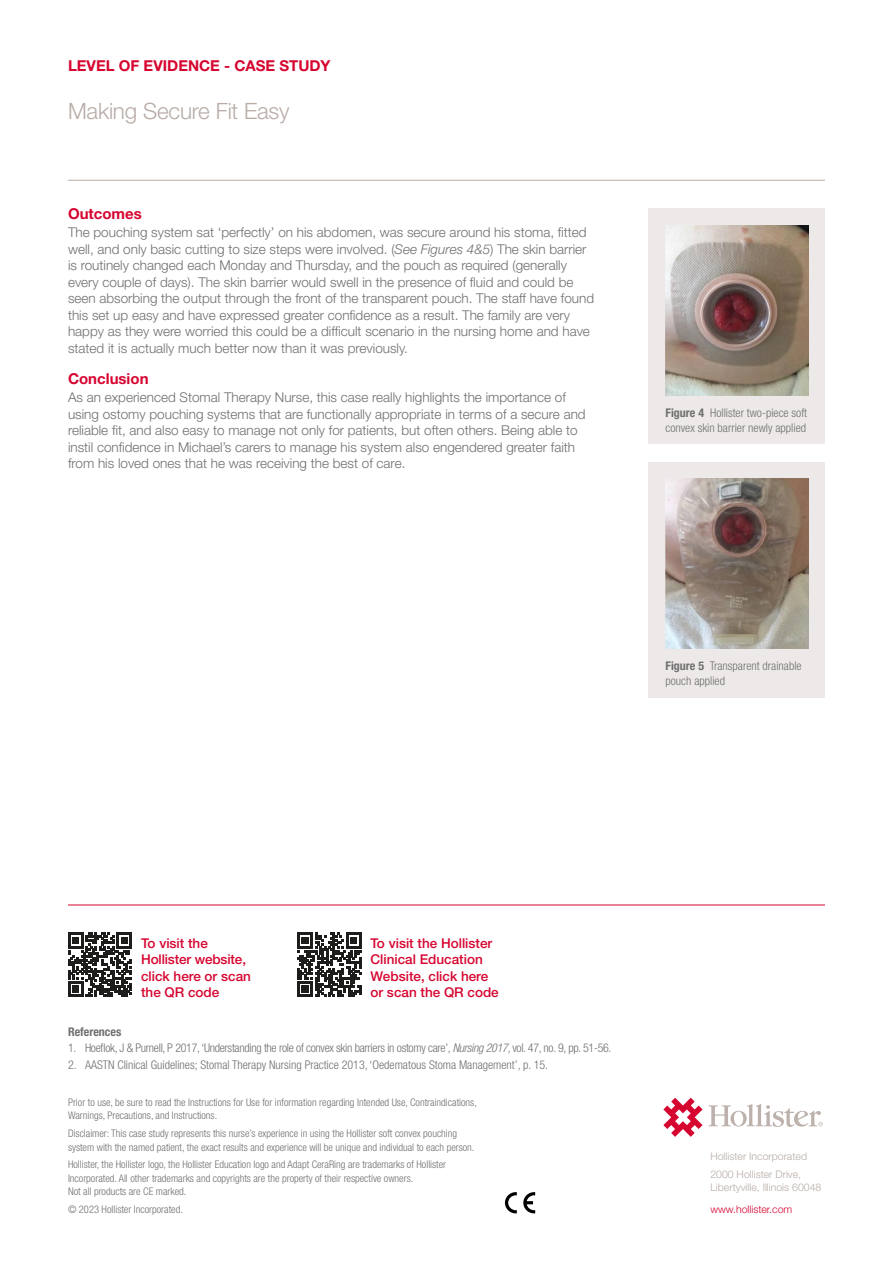
<style>
.page{position:relative;width:893px;height:1263px;background:#fff}
.page>*{position:absolute;margin:0;border:0;box-sizing:border-box;transform-origin:0 0}
.t1{font:300 22.5px "Helvetica Neue LT Pro";letter-spacing:-.01em;color:#b8aca7}
.t2{font:700 15px "Helvetica Neue LT Pro";color:#d60530}
.t3{font:700 15px "Helvetica Neue LT Std";color:#d60530}
.t4{font:300 13.5px/16.5px "Helvetica Neue LT Pro";color:#706f6f}
.t5{font:500 13.5px/16.5px "Helvetica Neue LT Pro";color:#d60530}
.t6{font:300 condensed 12px/15px "Helvetica Neue LT Pro";color:#706f6f}
.t7{font:300 condensed 12px "Helvetica Neue LT Pro";letter-spacing:-.025em;color:#706f6f}
.t8{font:700 condensed 12px "Helvetica Neue LT Pro";color:#706f6f}
.t9{font:300 condensed 10.5px/13.5px "Helvetica Neue LT Pro";color:#706f6f}
.t10{font:300 10.5px/17.7px "Helvetica Neue LT Pro";color:#b8aca7}
.t11{font:300 10.5px "Helvetica Neue LT Pro";color:#d60530}
.s1{font-style:italic}
.s2{font-weight:700}
</style>
<div class="page">
<hr style="left:68px;top:905px;width:757px;height:1px;background:#d60530">
<svg style="left:505px;top:1192px;width:12px;height:21px"></svg>
<svg style="left:523px;top:1192px;width:12px;height:21px"></svg>
<hr style="left:68px;top:180px;width:757px;height:1px;background:#b8aca7">
<div style="left:648px;top:462px;width:177px;height:235px;background:#ede9e8"></div>
<img style="left:666px;top:478px;width:142px;height:170px">
<div style="left:648px;top:208px;width:177px;height:236px;background:#ede9e8"></div>
<img style="left:666px;top:225px;width:142px;height:170px">
<svg style="left:297px;top:933px;width:64px;height:64px"></svg>
<svg style="left:68px;top:933px;width:64px;height:64px"></svg>
<svg style="left:663px;top:1098px;width:39px;height:39px"></svg>
<svg style="left:708px;top:1104px;width:115px;height:23px"></svg>
<p class="t2" style="left:68px;top:57px;width:264px">LEVEL OF EVIDENCE - CASE STUDY</p>
<h1 class="t1" style="left:68px;top:97px;width:223px">Making Secure Fit Easy</h1>
<p class="t3" style="left:68px;top:204px;width:75px">Outcomes</p>
<p class="t4" style="left:68px;top:224px;width:528px">The pouching system sat ‘perfectly’ on his abdomen, was secure around his stoma, fitted well, and only basic cutting to size steps were involved. (<span class="s1">See Figures 4&amp;5</span>) The skin barrier is routinely changed each Monday and Thursday, and the pouch as required (generally every couple of days). The skin barrier would swell in the presence of fluid and could be seen absorbing the output through the front of the transparent pouch. The staff have found this set up easy and have expressed greater confidence as a result. The family are very happy as they were worried this could be a difficult scenario in the nursing home and have stated it is actually much better now than it was previously.</p>
<p class="t3" style="left:68px;top:369px;width:82px">Conclusion</p>
<p class="t4" style="left:68px;top:389px;width:519px">As an experienced Stomal Therapy Nurse, this case really highlights the importance of using ostomy pouching systems that are functionally appropriate in terms of a secure and reliable fit, and also easy to manage not only for patients, but often others. Being able to instil confidence in Michael’s carers to manage his system also engendered greater faith from his loved ones that he was receiving the best of care.</p>
<p class="t6" style="left:665px;top:405px;width:143px"><span class="s2">Figure 4</span> Hollister two-piece soft convex skin barrier newly applied</p>
<p class="t6" style="left:665px;top:658px;width:138px"><span class="s2">Figure 5</span> Transparent drainable pouch applied</p>
<p class="t6" style="left:665px;top:658px;width:132px;text-indent:33px"><span class="s2">2</span> Urostomy with stage<br>2 pressure injury at 9 o’clock.</p>
<p class="t5" style="left:141px;top:934px;width:111px">To visit the<br>Hollister website, click here or scan the QR code</p>
<p class="t5" style="left:370px;top:934px;width:130px">To visit the Hollister<br>Clinical Education<br>Website, click here or scan the QR code</p>
<p class="t8" style="left:68px;top:1024px;width:55px">References</p>
<p class="t7" style="left:68px;top:1041px;width:545px">1. Hoeflok, J &amp; Purnell, P 2017, ‘Understanding the role of convex skin barriers in ostomy care’, <span class="s1">Nursing 2017</span>, vol. 47, no. 9, pp. 51-56.</p>
<p class="t6" style="left:68px;top:1057px;width:482px">2. AASTN Clinical Guidelines; Stomal Therapy Nursing Practice 2013, ‘Oedematous Stoma Management’, p. 15.</p>
<p class="t9" style="left:68px;top:1095px;width:410px">Prior to use, be sure to read the Instructions for Use for information regarding Intended Use, Contraindications,<br>Warnings, Precautions, and Instructions.</p>
<p class="t9" style="left:68px;top:1126px;width:408px">Disclaimer: This case study represents this nurse’s experience in using the Hollister soft convex pouching system with the named patient, the exact results and experience will be unique and individual to each person.</p>
<p class="t9" style="left:68px;top:1158px;width:380px">Hollister, the Hollister logo, the Hollister Education logo and Adapt CeraRing are trademarks of Hollister<br>Incorporated. All other trademarks and copyrights are the property of their respective owners.<br>Not all products are CE marked.</p>
<p class="t9" style="left:68px;top:1202px;width:116px">© 2023 Hollister Incorporated.</p>
<p class="t10" style="left:710px;top:1147px;width:98px">Hollister Incorporated<br>2000 Hollister Drive,</p>
<p class="t10" style="left:710px;top:1178px;width:113px">Libertyville, Illinois 60048</p>
<p class="t11" style="left:710px;top:1203px;width:83px">www.hollister.com</p>
</div>
